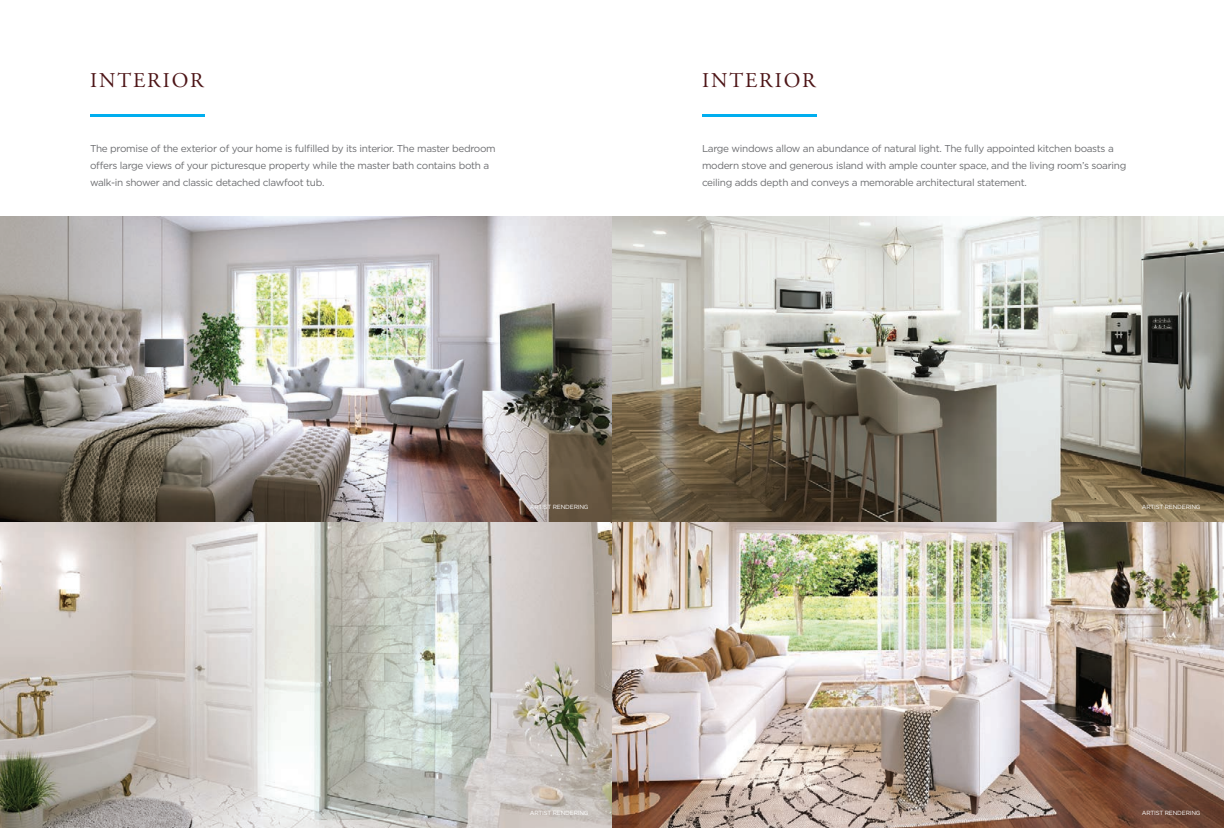
<style>
.page{position:relative;width:1224px;height:828px;background:#fff}
.page>*{position:absolute;margin:0;border:0;box-sizing:border-box;transform-origin:0 0}
.t1{font:21px "Adobe Garamond Pro";letter-spacing:.09em;color:#4d1517}
.t2{font:10px/17px "Gotham";letter-spacing:-.03em;color:#6c6d70}
.t3{font:6px "Gotham";letter-spacing:-.03em;color:#fff}
</style>
<div class="page">
<img style="left:612px;top:216px;width:612px;height:306px">
<img style="left:612px;top:522px;width:612px;height:306px">
<img style="left:0;top:216px;width:612px;height:306px">
<svg style="left:0;top:522px;width:612px;height:306px;background:#c8c5bf"></svg>
<hr style="left:90px;top:114px;width:114px;height:2px;background:#00aeef">
<hr style="left:702px;top:114px;width:114px;height:2px;background:#00aeef">
<h1 class="t1" style="left:90px;top:68px;width:115px">INTERIOR</h1>
<p class="t2" style="left:90px;top:140px;width:407px">The promise of the exterior of your home is fulfilled by its interior. The master bedroom offers large views of your picturesque property while the master bath contains both a walk-in shower and classic detached clawfoot tub.</p>
<h1 class="t1" style="left:702px;top:68px;width:115px">INTERIOR</h1>
<p class="t2" style="left:702px;top:140px;width:426px">Large windows allow an abundance of natural light. The fully appointed kitchen boasts a modern stove and generous island with ample counter space, and the living room’s soaring ceiling adds depth and conveys a memorable architectural statement.</p>
<p class="t3" style="left:530px;top:503px;width:60px">ARTIST RENDERING</p>
<p class="t3" style="left:530px;top:809px;width:60px">ARTIST RENDERING</p>
<p class="t3" style="left:1142px;top:503px;width:60px">ARTIST RENDERING</p>
<p class="t3" style="left:1142px;top:809px;width:60px">ARTIST RENDERING</p>
</div>
